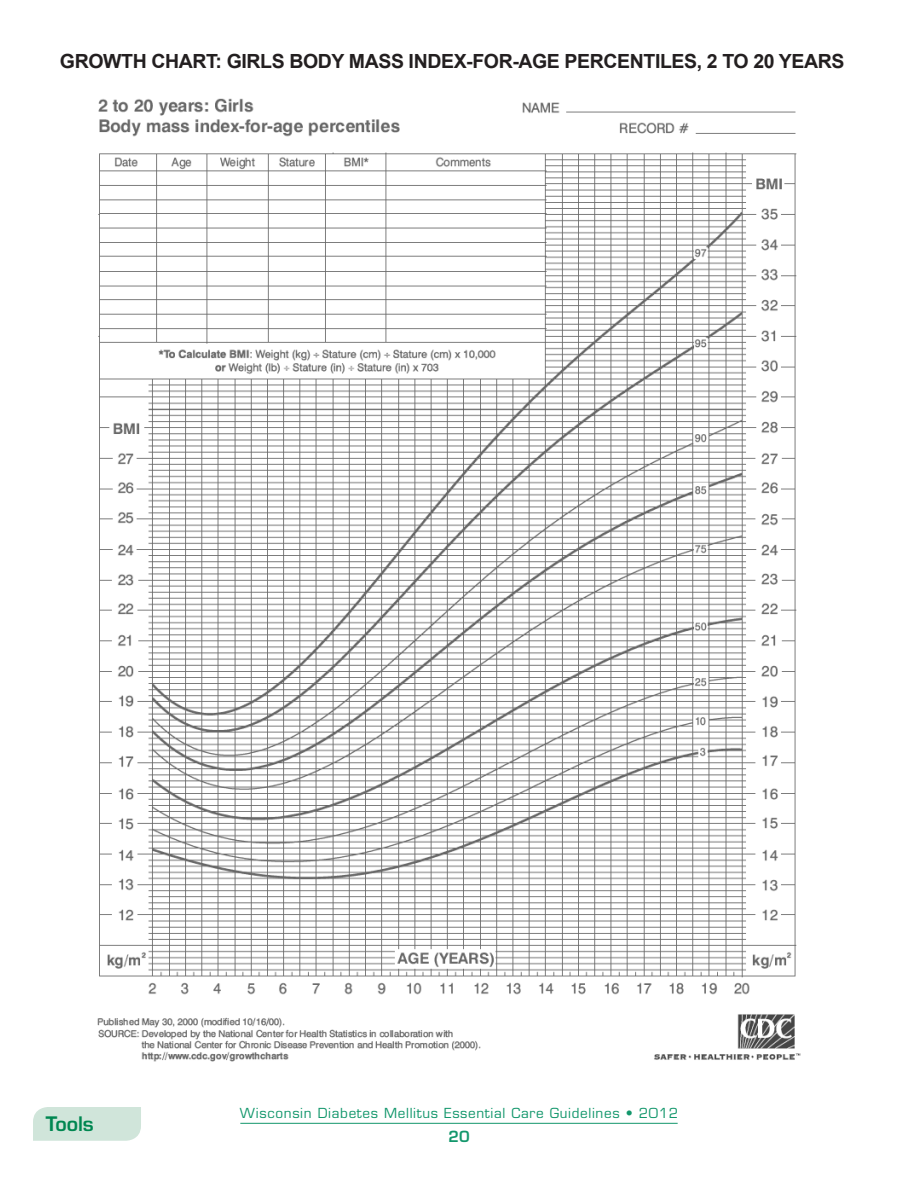
<style>
.page{position:relative;width:918px;height:1188px;background:#fff}
.page>*{position:absolute;margin:0;border:0;box-sizing:border-box;transform-origin:0 0}
.Tools_titles{font:700 19.5px "Arial";letter-spacing:-.02em;color:#231f20}
.t1{font:600 19.5px "Eurostile";letter-spacing:-.005em;color:#008751}
.t2{font:600 15px "Eurostile";color:#13976c}
.t3{font:13.5px "Eurostile";letter-spacing:.05em;color:#13976c}
</style>
<div class="page">
<div style="left:33px;top:1107px;width:108px;height:34px;background:#d0e5da"></div>
<hr style="left:240px;top:1123px;width:438px;height:1px;background:#13976c">
<img style="left:97px;top:98px;width:704px;height:964px">
<p class="Tools_titles" style="left:60px;top:48px;width:786px">GROWTH CHART: GIRLS BODY MASS INDEX-FOR-AGE PERCENTILES, 2 TO 20 YEARS</p>
<p class="t1" style="left:46px;top:1112px;width:49px">Tools</p>
<p class="t3" style="left:240px;top:1105px;width:440px">Wisconsin Diabetes Mellitus Essential Care Guidelines • 2012</p>
<p class="t2" style="left:448px;top:1128px;width:23px">20</p>
</div>
